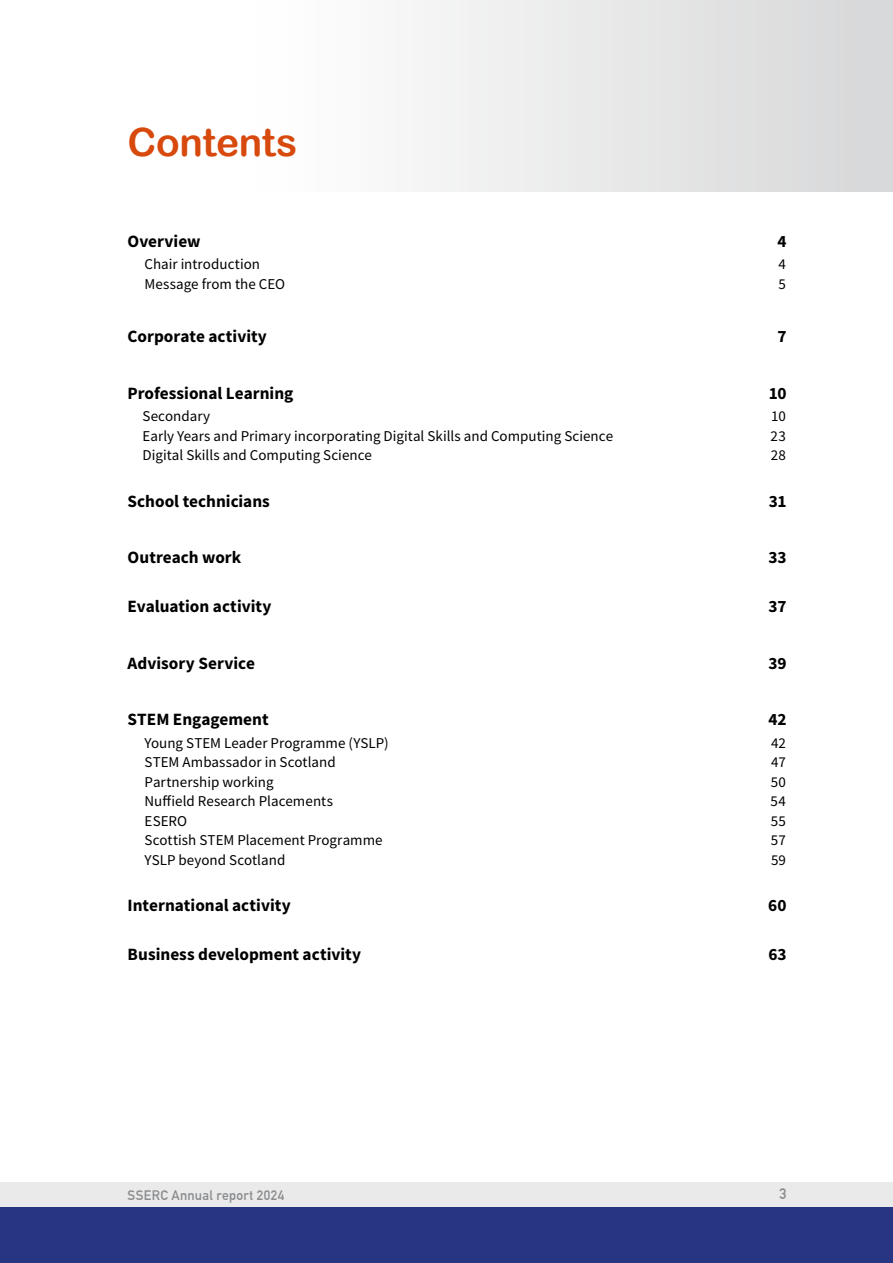
<style>
.page{position:relative;width:893px;height:1263px;background:#fff}
.page>*{position:absolute;margin:0;border:0;box-sizing:border-box;transform-origin:0 0}
.t1{font:39px "Arial Rounded MT Bold";letter-spacing:-.01em;color:#d7490c}
.t2{font:700 17.25px "Source Sans Pro";color:#000}
.t3{font:15px "Source Sans Pro";color:#000}
.t4{font:700 15px "DIN Alternate";color:#898b8c}
.t5{font:700 13.5px "DIN Alternate";letter-spacing:.025em;color:#898b8c}
</style>
<div class="page">
<div style="left:0;top:1182px;width:893px;height:26px;background:#e7e7e8"></div>
<div style="left:0;top:1208px;width:893px;height:55px;background:#283583"></div>
<div style="left:264px;top:0;width:629px;height:191px;background:linear-gradient(to right,#fff,#d6d7d8)"></div>
<h1 class="t1" style="left:128px;top:119px;width:171px">Contents</h1>
<p class="t2" style="left:128px;top:229px;width:74px">Overview</p>
<p class="t2" style="left:778px;top:229px;width:11px">4</p>
<p class="t3" style="left:145px;top:255px;width:117px">Chair introduction</p>
<p class="t3" style="left:778px;top:255px;width:9px">4</p>
<p class="t3" style="left:145px;top:274px;width:142px">Message from the CEO</p>
<p class="t3" style="left:778px;top:274px;width:9px">5</p>
<p class="t2" style="left:128px;top:325px;width:141px">Corporate activity</p>
<p class="t2" style="left:778px;top:325px;width:11px">7</p>
<p class="t2" style="left:128px;top:381px;width:167px">Professional Learning</p>
<p class="t2" style="left:769px;top:381px;width:19px">10</p>
<p class="t3" style="left:142px;top:407px;width:69px">Secondary</p>
<p class="t3" style="left:771px;top:407px;width:16px">10</p>
<p class="t3" style="left:142px;top:426px;width:472px">Early Years and Primary incorporating Digital Skills and Computing Science</p>
<p class="t3" style="left:771px;top:426px;width:17px">23</p>
<p class="t3" style="left:142px;top:446px;width:231px">Digital Skills and Computing Science</p>
<p class="t3" style="left:771px;top:446px;width:17px">28</p>
<p class="t2" style="left:128px;top:489px;width:144px">School technicians</p>
<p class="t2" style="left:769px;top:489px;width:19px">31</p>
<p class="t2" style="left:128px;top:545px;width:115px">Outreach work</p>
<p class="t2" style="left:768px;top:545px;width:20px">33</p>
<p class="t2" style="left:128px;top:595px;width:145px">Evaluation activity</p>
<p class="t2" style="left:769px;top:595px;width:20px">37</p>
<p class="t2" style="left:128px;top:651px;width:129px">Advisory Service</p>
<p class="t2" style="left:768px;top:651px;width:20px">39</p>
<p class="t2" style="left:128px;top:708px;width:143px">STEM Engagement</p>
<p class="t2" style="left:769px;top:708px;width:20px">42</p>
<p class="t3" style="left:145px;top:733px;width:246px">Young STEM Leader Programme (YSLP)</p>
<p class="t3" style="left:771px;top:733px;width:16px">42</p>
<p class="t3" style="left:145px;top:752px;width:193px">STEM Ambassador in Scotland</p>
<p class="t3" style="left:771px;top:752px;width:16px">47</p>
<p class="t3" style="left:145px;top:772px;width:131px">Partnership working</p>
<p class="t3" style="left:771px;top:772px;width:17px">50</p>
<p class="t3" style="left:145px;top:791px;width:190px">Nuffield Research Placements</p>
<p class="t3" style="left:770px;top:791px;width:17px">54</p>
<p class="t3" style="left:145px;top:811px;width:44px">ESERO</p>
<p class="t3" style="left:771px;top:811px;width:17px">55</p>
<p class="t3" style="left:145px;top:830px;width:240px">Scottish STEM Placement Programme</p>
<p class="t3" style="left:771px;top:830px;width:16px">57</p>
<p class="t3" style="left:145px;top:850px;width:142px">YSLP beyond Scotland</p>
<p class="t3" style="left:771px;top:850px;width:16px">59</p>
<p class="t2" style="left:128px;top:893px;width:165px">International activity</p>
<p class="t2" style="left:768px;top:893px;width:20px">60</p>
<p class="t2" style="left:128px;top:943px;width:235px">Business development activity</p>
<p class="t2" style="left:768px;top:943px;width:20px">63</p>
<p class="t5" style="left:128px;top:1185px;width:158px">SSERC Annual report 2024</p>
<p class="t4" style="left:779px;top:1182px;width:9px">3</p>
</div>
